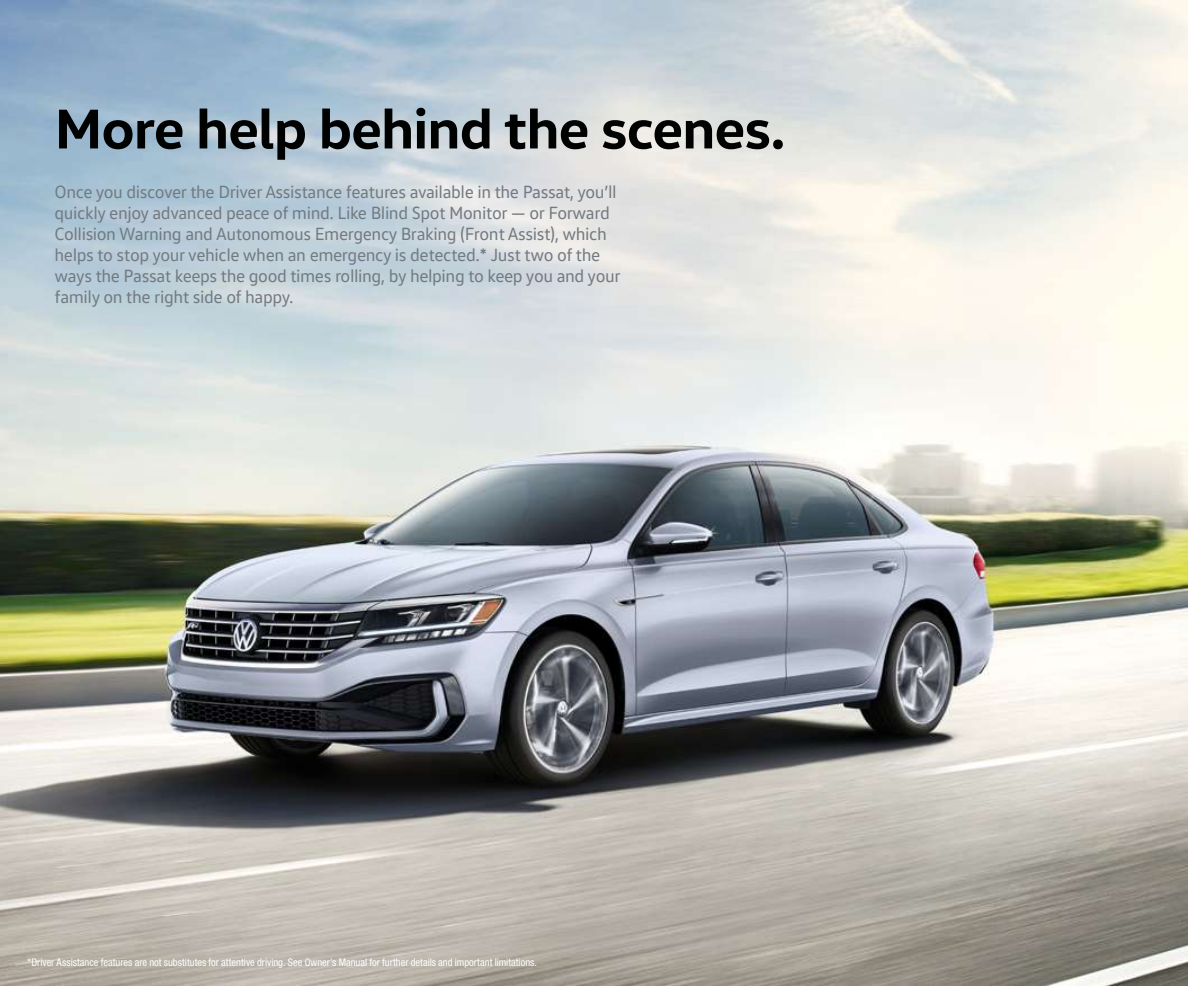
<style>
.page{position:relative;width:1188px;height:986px;background:#fff}
.page>*{position:absolute;margin:0;border:0;box-sizing:border-box;transform-origin:0 0}
.t1{font:700 57px "VW Head";letter-spacing:-.015em;color:#000101}
.t2{font:18px/21px "VW Text";letter-spacing:-.025em;color:#727a81}
.t3{font:condensed 10.5px "Helvetica Neue LT Std";color:#fff}
</style>
<div class="page">
<img style="left:0;top:0;width:1188px;height:986px">
<h1 class="t1" style="left:55px;top:92px;width:733px">More help behind the scenes.</h1>
<p class="t2" style="left:55px;top:181px;width:568px">Once you discover the Driver Assistance features available in the Passat, you’ll quickly enjoy advanced peace of mind. Like Blind Spot Monitor — or Forward Collision Warning and Autonomous Emergency Braking (Front Assist), which helps to stop your vehicle when an emergency is detected.* Just two of the ways the Passat keeps the good times rolling, by helping to keep you and your family on the right side of happy.</p>
<p class="t3" style="left:28px;top:955px;width:511px">*Driver Assistance features are not substitutes for attentive driving. See Owner’s Manual for further details and important limitations.</p>
</div>
